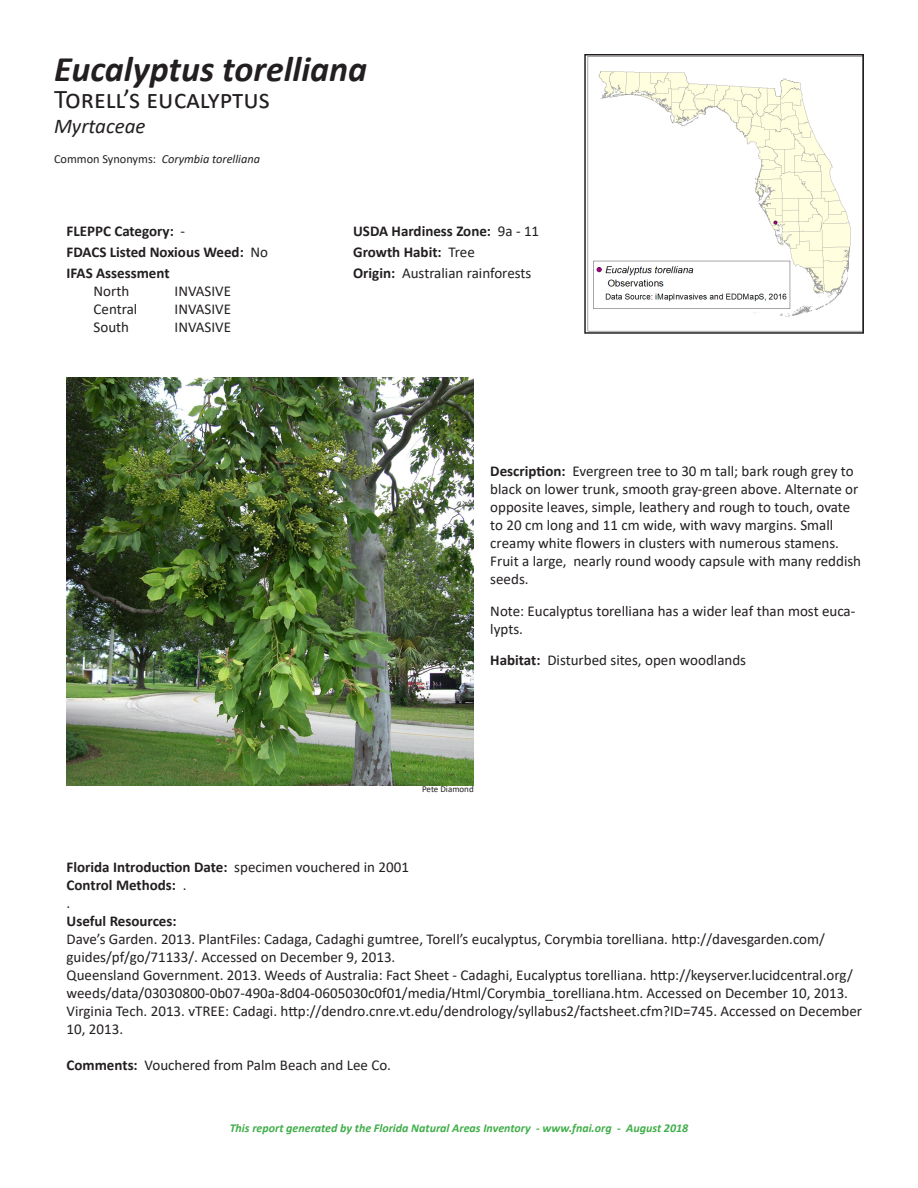
<style>
.page{position:relative;width:918px;height:1188px;background:#fff}
.page>*{position:absolute;margin:0;border:0;box-sizing:border-box;transform-origin:0 0}
.sci_name{font:italic 700 36px "Calibri";color:#231f20}
.sci_name-2{font:27px "Calibri";color:#231f20}
.sci_name-3{font:italic 21px "Calibri";color:#231f20}
.t1{font:15px/18px "Calibri";color:#231f20}
.t2{font:700 15px "Calibri";color:#231f20}
.sci_name-4{font:italic 12.3px "Calibri";color:#231f20}
.t3{font:italic 700 12px "Calibri";color:#40ae49}
.t4{font:9px "Calibri";color:#231f20}
.s1{font-style:normal}
.s2{font-weight:400}
.s3{font-weight:700}
</style>
<div class="page">
<img style="left:587px;top:57px;width:274px;height:274px">
<div style="left:584px;top:54px;width:280px;height:280px;border:2px solid #231f20"></div>
<img style="left:67px;top:378px;width:407px;height:407px">
<p class="sci_name" style="left:54px;top:44px;width:315px">Eucalyptus torelliana</p>
<p class="sci_name-2" style="left:54px;top:80px;width:218px">Torell’s eucalyptus</p>
<p class="sci_name-3" style="left:54px;top:112px;width:93px">Myrtaceae</p>
<p class="sci_name-4" style="left:54px;top:150px;width:208px"><span class="s1">Common Synonyms:</span> Corymbia torelliana</p>
<p class="t2" style="left:67px;top:221px;width:120px">FLEPPC Category: <span class="s2">-</span></p>
<p class="t2" style="left:67px;top:242px;width:203px">FDACS Listed Noxious Weed: <span class="s2">No</span></p>
<p class="t2" style="left:67px;top:263px;width:105px">IFAS Assessment</p>
<p class="t1" style="left:94px;top:282px;width:37px">North</p>
<p class="t1" style="left:175px;top:282px;width:58px">INVASIVE</p>
<p class="t1" style="left:94px;top:300px;width:45px">Central</p>
<p class="t1" style="left:175px;top:300px;width:58px">INVASIVE</p>
<p class="t1" style="left:94px;top:318px;width:37px">South</p>
<p class="t1" style="left:175px;top:318px;width:58px">INVASIVE</p>
<p class="t2" style="left:353px;top:221px;width:188px">USDA Hardiness Zone: <span class="s2">9a - 11</span></p>
<p class="t2" style="left:353px;top:242px;width:123px">Growth Habit: <span class="s2">Tree</span></p>
<p class="t1" style="left:353px;top:264px;width:180px"><span class="s3">Origin:</span> Australian rainforests</p>
<p class="t1" style="left:490px;top:462px;width:372px"><span class="s3">Description:</span> Evergreen tree to 30 m tall; bark rough grey to black on lower trunk, smooth gray-green above. Alternate or opposite leaves, simple, leathery and rough to touch, ovate to 20 cm long and 11 cm wide, with wavy margins. Small creamy white flowers in clusters with numerous stamens.<br>Fruit a large, nearly round woody capsule with many reddish seeds.</p>
<p class="t1" style="left:490px;top:602px;width:367px">Note: Eucalyptus torelliana has a wider leaf than most euca&shy;lypts.</p>
<p class="t1" style="left:490px;top:651px;width:257px"><span class="s3">Habitat:</span> Disturbed sites, open woodlands</p>
<p class="t4" style="left:422px;top:783px;width:53px">Pete Diamond</p>
<p class="t2" style="left:67px;top:857px;width:344px">Florida Introduction Date: <span class="s2">specimen vouchered in 2001</span></p>
<p class="t2" style="left:67px;top:875px;width:122px">Control Methods: <span class="s2">.</span></p>
<p class="t1" style="left:67px;top:894px;width:5px">.</p>
<p class="t2" style="left:67px;top:911px;width:112px">Useful Resources:</p>
<p class="t1" style="left:67px;top:930px;width:760px">Dave’s Garden. 2013. PlantFiles: Cadaga, Cadaghi gumtree, Torell’s eucalyptus, Corymbia torelliana. http://davesgarden.com/ guides/pf/go/71133/. Accessed on December 9, 2013.</p>
<p class="t1" style="left:67px;top:966px;width:788px">Queensland Government. 2013. Weeds of Australia: Fact Sheet - Cadaghi, Eucalyptus torelliana. http://keyserver.lucidcentral.org/ weeds/data/03030800-0b07-490a-8d04-0605030c0f01/media/Html/Corymbia_torelliana.htm. Accessed on December 10, 2013.</p>
<p class="t1" style="left:67px;top:1002px;width:797px">Virginia Tech. 2013. vTREE: Cadagi. http://dendro.cnre.vt.edu/dendrology/syllabus2/factsheet.cfm?ID=745. Accessed on December<br>10, 2013.</p>
<p class="t1" style="left:67px;top:1056px;width:326px"><span class="s3">Comments:</span> Vouchered from Palm Beach and Lee Co.</p>
<p class="t3" style="left:230px;top:1119px;width:460px">This report generated by the Florida Natural Areas Inventory - www.fnai.org - August 2018</p>
</div>
